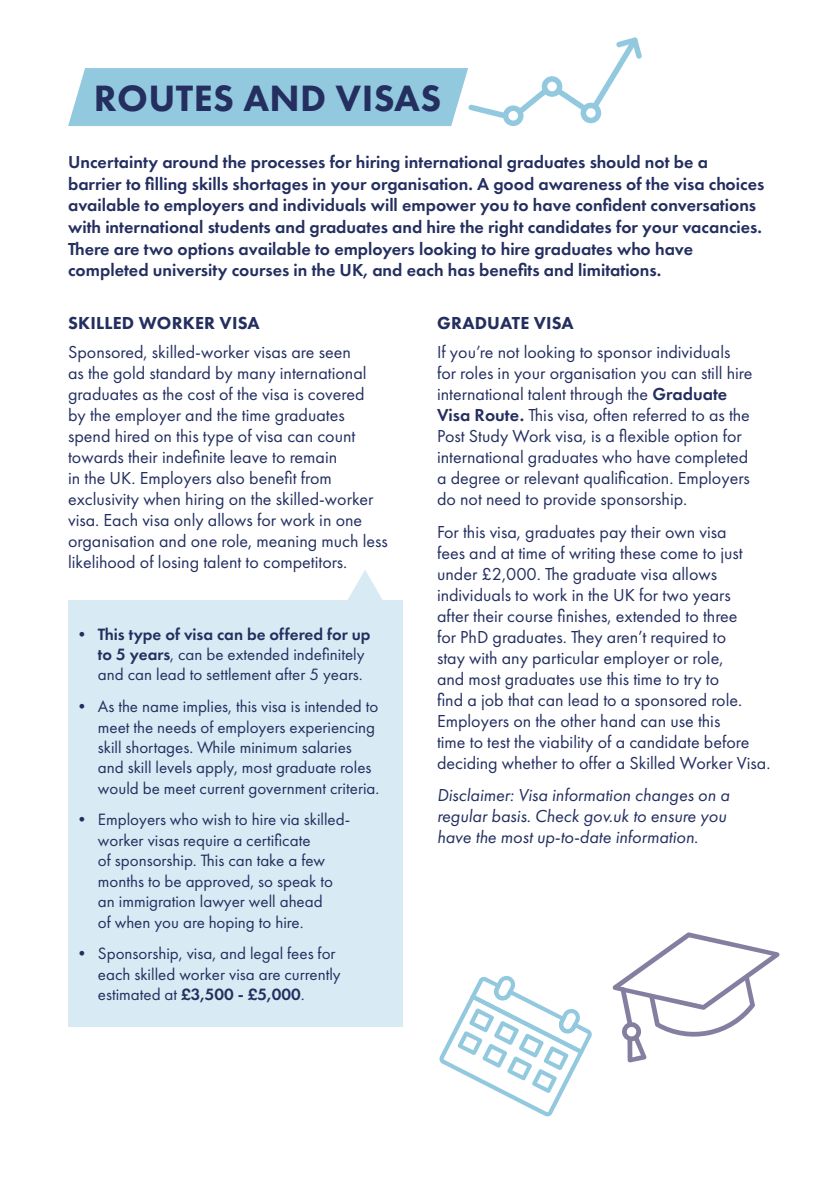
<style>
.page{position:relative;width:840px;height:1191px;background:#fff}
.page>*{position:absolute;margin:0;border:0;box-sizing:border-box;transform-origin:0 0}
.t1{font:800 38px "Futura PT";letter-spacing:.01em;color:#242f60}
.t2{font:18px/21px "Futura PT";color:#242f60}
.t3{font:600 18px/21.6px "Futura PT";color:#242f60}
.t4{font:italic 18px/21px "Futura PT";color:#242f60}
.t5{font:800 18px "Futura PT";letter-spacing:.01em;color:#242f60}
.t6{font:17px/20.4px "Futura PT";color:#242f60}
.s1{font-weight:600}
.s2{font-weight:800}
</style>
<div class="page">
<div style="left:68px;top:600px;width:335px;height:426px;background:#d8eaf3"></div>
<svg style="left:68px;top:38px;width:573px;height:88px"></svg>
<svg style="left:348px;top:570px;width:35px;height:30px"></svg>
<svg style="left:439px;top:976px;width:153px;height:141px"></svg>
<svg style="left:612px;top:932px;width:167px;height:130px"></svg>
<p class="t1" style="left:94px;top:74px;width:349px">ROUTES AND VISAS</p>
<p class="t3" style="left:68px;top:151px;width:697px">Uncertainty around the processes for hiring international graduates should not be a barrier to flling skills shortages in your organisation. A good awareness of the visa choices available to employers and individuals will empower you to have confdent conversations with international students and graduates and hire the right candidates for your vacancies.<br>There are two options available to employers looking to hire graduates who have completed university courses in the UK, and each has benefts and limitations.</p>
<p class="t5" style="left:68px;top:311px;width:193px">SKILLED WORKER VISA</p>
<p class="t2" style="left:68px;top:342px;width:321px">Sponsored, skilled-worker visas are seen<br>as the gold standard by many international graduates as the cost of the visa is covered<br>by the employer and the time graduates spend hired on this type of visa can count towards their indefnite leave to remain<br>in the UK. Employers also beneft from exclusivity when hiring on the skilled-worker visa. Each visa only allows for work in one organisation and one role, meaning much less likelihood of losing talent to competitors.</p>
<p class="t5" style="left:437px;top:311px;width:138px">GRADUATE VISA</p>
<p class="t2" style="left:437px;top:342px;width:317px">If you’re not looking to sponsor individuals for roles in your organisation you can still hire international talent through the <span class="s1">Graduate Visa Route.</span> This visa, often referred to as the Post Study Work visa, is a fexible option for international graduates who have completed a degree or relevant qualifcation. Employers do not need to provide sponsorship.</p>
<p class="t2" style="left:437px;top:521px;width:335px">For this visa, graduates pay their own visa<br>fees and at time of writing these come to just under £2,000. The graduate visa allows individuals to work in the UK for two years<br>after their course fnishes, extended to three<br>for PhD graduates. They aren’t required to<br>stay with any particular employer or role,<br>and most graduates use this time to try to<br>fnd a job that can lead to a sponsored role.<br>Employers on the other hand can use this<br>time to test the viability of a candidate before deciding whether to offer a Skilled Worker Visa.</p>
<p class="t4" style="left:437px;top:784px;width:294px">Disclaimer: Visa information changes on a regular basis. Check gov.uk to ensure you have the most up-to-date information.</p>
<p class="t6" style="left:98px;top:623px;width:274px;text-indent:-24px"><span class="s2">•</span> <span class="s1">This type of visa can be offered for up to 5 years</span>, can be extended indefnitely and can lead to settlement after 5 years.</p>
<p class="t6" style="left:98px;top:696px;width:283px;text-indent:-24px"><span class="s2">•</span> As the name implies, this visa is intended to meet the needs of employers experiencing skill shortages. While minimum salaries and skill levels apply, most graduate roles would be meet current government criteria.</p>
<p class="t6" style="left:98px;top:809px;width:254px;text-indent:-24px"><span class="s2">•</span> Employers who wish to hire via skilled&shy;worker visas require a certifcate<br>of sponsorship. This can take a few months to be approved, so speak to an immigration lawyer well ahead<br>of when you are hoping to hire.</p>
<p class="t6" style="left:98px;top:943px;width:244px;text-indent:-24px"><span class="s2">•</span> Sponsorship, visa, and legal fees for each skilled worker visa are currently estimated at <span class="s1">£3,500 - £5,000</span>.</p>
</div>
